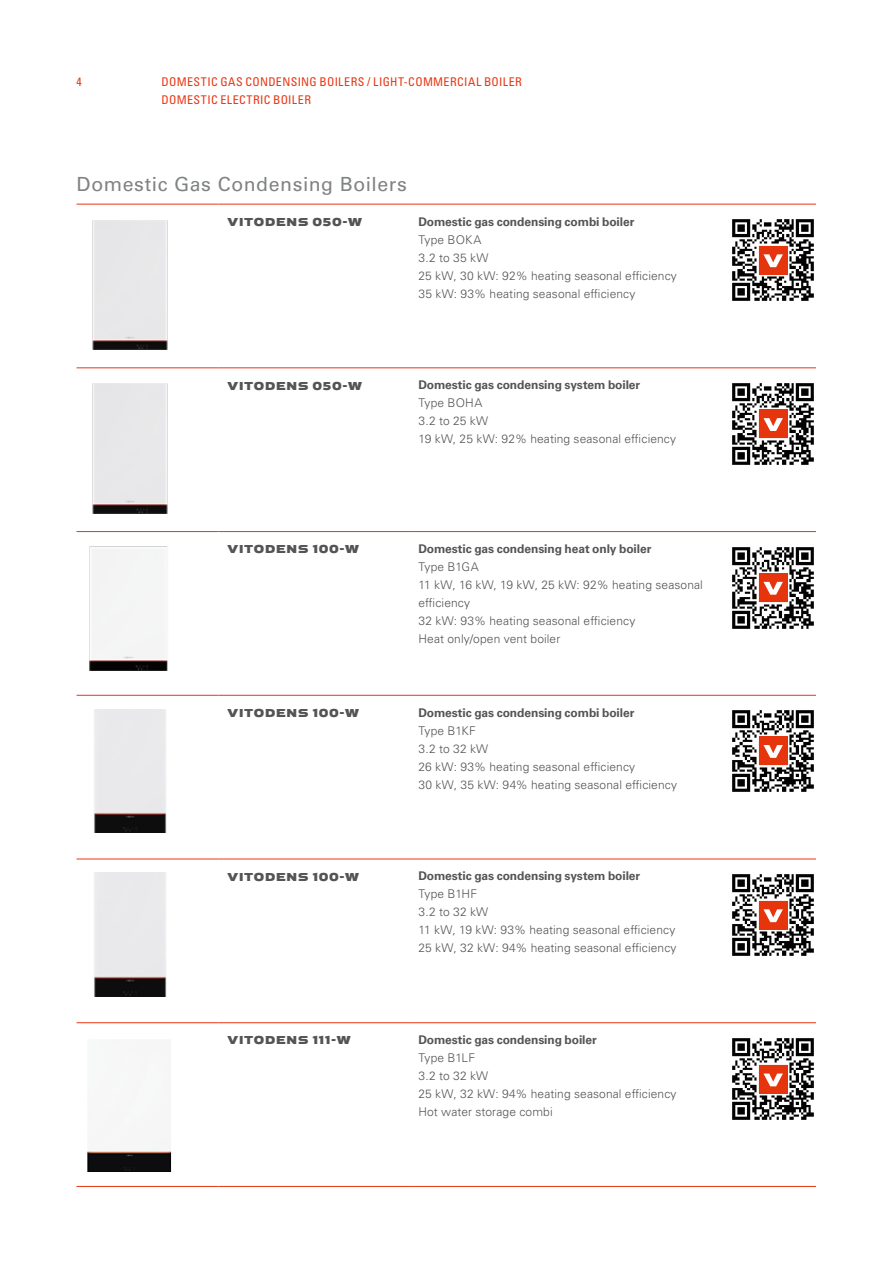
<style>
.page{position:relative;width:893px;height:1263px;background:#fff}
.page>*{position:absolute;margin:0;border:0;box-sizing:border-box;transform-origin:0 0}
.t1{font:19.5px "Univers LTCYR 55 Roman";letter-spacing:.03em;color:#818383}
.t2{font:300 12px/18px "Univers LTCYR 45";letter-spacing:.01em;color:#535454}
.t3{font:700 12px "Univers LTCYR 65";letter-spacing:-.01em;color:#535454}
.t4{font:700 12px "Viessmann";letter-spacing:.03em;color:#535454}
.t5{font:condensed 12px/18px "Univers LTCYR 57";letter-spacing:.03em;color:#e83714}
</style>
<div class="page">
<hr style="left:77px;top:204px;width:142px;height:1px;background:#e83714">
<hr style="left:219px;top:204px;width:191px;height:1px;background:#e83714">
<hr style="left:410px;top:204px;width:406px;height:1px;background:#e83714">
<hr style="left:77px;top:367px;width:142px;height:1px;background:#e83714">
<hr style="left:219px;top:367px;width:191px;height:1px;background:#e83714">
<hr style="left:410px;top:367px;width:406px;height:1px;background:#e83714">
<hr style="left:77px;top:531px;width:142px;height:1px;background:#e83714">
<hr style="left:219px;top:531px;width:191px;height:1px;background:#e83714">
<hr style="left:410px;top:531px;width:406px;height:1px;background:#e83714">
<hr style="left:77px;top:695px;width:142px;height:1px;background:#e83714">
<hr style="left:219px;top:695px;width:191px;height:1px;background:#e83714">
<hr style="left:410px;top:695px;width:406px;height:1px;background:#e83714">
<hr style="left:77px;top:859px;width:142px;height:1px;background:#e83714">
<hr style="left:219px;top:859px;width:191px;height:1px;background:#e83714">
<hr style="left:410px;top:859px;width:406px;height:1px;background:#e83714">
<hr style="left:77px;top:1022px;width:142px;height:1px;background:#e83714">
<hr style="left:219px;top:1022px;width:191px;height:1px;background:#e83714">
<hr style="left:410px;top:1022px;width:406px;height:1px;background:#e83714">
<hr style="left:77px;top:1186px;width:142px;height:1px;background:#e83714">
<hr style="left:219px;top:1186px;width:191px;height:1px;background:#e83714">
<hr style="left:410px;top:1186px;width:406px;height:1px;background:#e83714">
<img style="left:92px;top:220px;width:76px;height:130px">
<img style="left:92px;top:384px;width:76px;height:129px">
<img style="left:89px;top:546px;width:79px;height:124px">
<img style="left:94px;top:709px;width:73px;height:124px">
<img style="left:94px;top:873px;width:73px;height:124px">
<img style="left:87px;top:1040px;width:84px;height:132px">
<img style="left:732px;top:219px;width:82px;height:82px">
<img style="left:732px;top:383px;width:82px;height:82px">
<img style="left:732px;top:547px;width:82px;height:82px">
<img style="left:732px;top:710px;width:82px;height:82px">
<img style="left:732px;top:874px;width:82px;height:82px">
<img style="left:732px;top:1038px;width:82px;height:82px">
<div style="left:759px;top:246px;width:28px;height:28px;background:#e6340d"></div>
<svg style="left:763px;top:254px;width:20px;height:13px"></svg>
<div style="left:759px;top:410px;width:28px;height:28px;background:#e6340d"></div>
<svg style="left:763px;top:418px;width:20px;height:13px"></svg>
<div style="left:759px;top:573px;width:28px;height:29px;background:#e6340d"></div>
<svg style="left:763px;top:582px;width:20px;height:13px"></svg>
<div style="left:759px;top:737px;width:28px;height:28px;background:#e6340d"></div>
<svg style="left:763px;top:745px;width:20px;height:13px"></svg>
<div style="left:759px;top:901px;width:28px;height:28px;background:#e6340d"></div>
<svg style="left:763px;top:909px;width:20px;height:13px"></svg>
<div style="left:759px;top:1065px;width:28px;height:28px;background:#e6340d"></div>
<svg style="left:763px;top:1073px;width:20px;height:13px"></svg>
<p class="t5" style="left:77px;top:73px;width:7px">4</p>
<p class="t5" style="left:162px;top:73px;width:362px">DOMESTIC GAS CONDENSING BOILERS / LIGHT-COMMERCIAL BOILER<br>DOMESTIC ELECTRIC BOILER</p>
<h1 class="t1" style="left:77px;top:170px;width:332px">Domestic Gas Condensing Boilers</h1>
<p class="t4" style="left:227px;top:214px;width:137px">VITODENS 050-W</p>
<p class="t3" style="left:418px;top:213px;width:217px">Domestic gas condensing combi boiler</p>
<p class="t2" style="left:418px;top:230px;width:260px">Type BOKA<br>3.2 to 35 kW<br>25 kW, 30 kW: 92% heating seasonal efficiency<br>35 kW: 93% heating seasonal efficiency</p>
<p class="t4" style="left:227px;top:377px;width:137px">VITODENS 050-W</p>
<p class="t3" style="left:418px;top:377px;width:223px">Domestic gas condensing system boiler</p>
<p class="t2" style="left:418px;top:394px;width:259px">Type BOHA<br>3.2 to 25 kW<br>19 kW, 25 kW: 92% heating seasonal efficiency</p>
<p class="t4" style="left:227px;top:541px;width:134px">VITODENS 100-W</p>
<p class="t3" style="left:418px;top:540px;width:234px">Domestic gas condensing heat only boiler</p>
<p class="t2" style="left:418px;top:557px;width:286px">Type B1GA<br>11 kW, 16 kW, 19 kW, 25 kW: 92% heating seasonal efficiency<br>32 kW: 93% heating seasonal efficiency<br>Heat only/open vent boiler</p>
<p class="t4" style="left:227px;top:705px;width:134px">VITODENS 100-W</p>
<p class="t3" style="left:418px;top:704px;width:217px">Domestic gas condensing combi boiler</p>
<p class="t2" style="left:418px;top:721px;width:260px">Type B1KF<br>3.2 to 32 kW<br>26 kW: 93% heating seasonal efficiency<br>30 kW, 35 kW: 94% heating seasonal efficiency</p>
<p class="t4" style="left:227px;top:868px;width:134px">VITODENS 100-W</p>
<p class="t3" style="left:418px;top:868px;width:223px">Domestic gas condensing system boiler</p>
<p class="t2" style="left:418px;top:885px;width:260px">Type B1HF<br>3.2 to 32 kW<br>11 kW, 19 kW: 93% heating seasonal efficiency<br>25 kW, 32 kW: 94% heating seasonal efficiency</p>
<p class="t4" style="left:227px;top:1032px;width:125px">VITODENS 111-W</p>
<p class="t3" style="left:418px;top:1031px;width:180px">Domestic gas condensing boiler</p>
<p class="t2" style="left:418px;top:1048px;width:260px">Type B1LF<br>3.2 to 32 kW<br>25 kW, 32 kW: 94% heating seasonal efficiency<br>Hot water storage combi</p>
</div>
